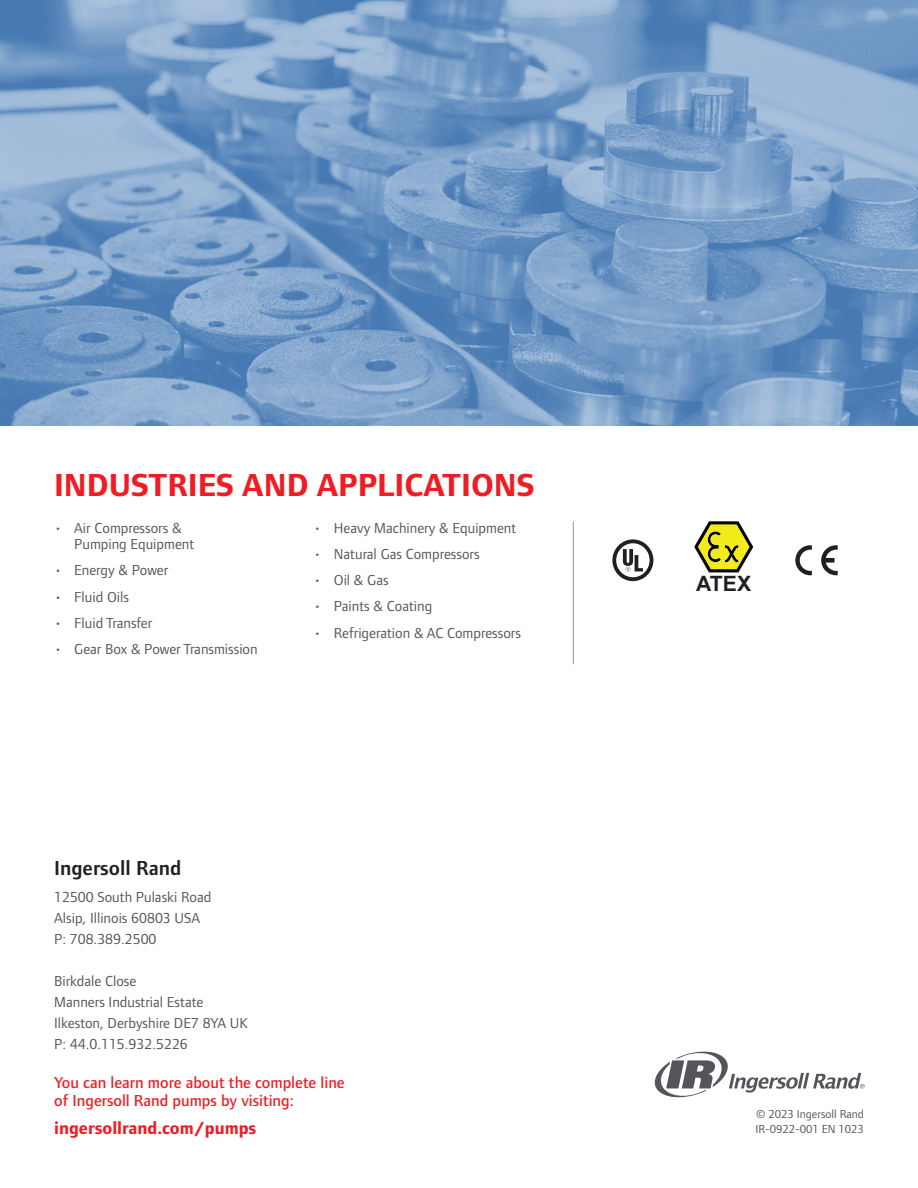
<style>
.page{position:relative;width:918px;height:1188px;background:#fff}
.page>*{position:absolute;margin:0;border:0;box-sizing:border-box;transform-origin:0 0}
.Header_Text{font:700 33px "Foundry Form Sans";color:#ee1d23}
.t1{font:700 21.15px "Arial";color:#231f20}
.t2{font:600 21px "Foundry Form Sans";color:#231f20}
.Locations_Text{font:700 18px "Foundry Form Sans";color:#ee1d23}
.Locations_Text-2{font:500 16.5px/18px "Foundry Form Sans";color:#ee1d23}
.Locations_Text-3{font:15px/16.5px "Foundry Form Sans";color:#555659}
.Paragraph_Style_1{font:12px "Foundry Form Sans";color:#555659}
</style>
<div class="page">
<img style="left:0;top:0;width:918px;height:426px">
<svg style="left:694px;top:521px;width:59px;height:52px"></svg>
<svg style="left:795px;top:545px;width:17px;height:30px"></svg>
<svg style="left:821px;top:545px;width:17px;height:30px"></svg>
<svg style="left:612px;top:539px;width:41px;height:42px"></svg>
<hr style="left:573px;top:521px;width:1px;height:143px;background:#939598">
<svg style="left:655px;top:1052px;width:210px;height:45px"></svg>
<p class="Header_Text" style="left:54px;top:466px;width:482px">INDUSTRIES AND APPLICATIONS</p>
<p class="Locations_Text-3" style="left:74px;top:519px;width:122px;text-indent:-20px">• Air Compressors &amp;<br>Pumping Equipment</p>
<p class="Locations_Text-3" style="left:54px;top:562px;width:116px">• Energy &amp; Power</p>
<p class="Locations_Text-3" style="left:54px;top:588px;width:77px">• Fluid Oils</p>
<p class="Locations_Text-3" style="left:54px;top:615px;width:100px">• Fluid Transfer</p>
<p class="Locations_Text-3" style="left:54px;top:641px;width:205px">• Gear Box &amp; Power Transmission</p>
<p class="Locations_Text-3" style="left:314px;top:519px;width:204px">• Heavy Machinery &amp; Equipment</p>
<p class="Locations_Text-3" style="left:314px;top:546px;width:168px">• Natural Gas Compressors</p>
<p class="Locations_Text-3" style="left:314px;top:572px;width:77px">• Oil &amp; Gas</p>
<p class="Locations_Text-3" style="left:314px;top:598px;width:120px">• Paints &amp; Coating</p>
<p class="Locations_Text-3" style="left:314px;top:624px;width:209px">• Refrigeration &amp; AC Compressors</p>
<h2 class="t2" style="left:54px;top:855px;width:129px">Ingersoll Rand</h2>
<p class="Locations_Text-3" style="left:54px;top:889px;width:159px">12500 South Pulaski Road</p>
<p class="Locations_Text-3" style="left:54px;top:910px;width:147px">Alsip, Illinois 60803 USA</p>
<p class="Locations_Text-3" style="left:54px;top:931px;width:104px">P: 708.389.2500</p>
<p class="Locations_Text-3" style="left:54px;top:973px;width:84px">Birkdale Close</p>
<p class="Locations_Text-3" style="left:54px;top:994px;width:151px">Manners Industrial Estate</p>
<p class="Locations_Text-3" style="left:54px;top:1015px;width:195px">Ilkeston, Derbyshire DE7 8YA UK</p>
<p class="Locations_Text-3" style="left:54px;top:1036px;width:135px">P: 44.0.115.932.5226</p>
<p class="Locations_Text-2" style="left:54px;top:1074px;width:292px">You can learn more about the complete line of Ingersoll Rand pumps by visiting:</p>
<p class="Locations_Text" style="left:54px;top:1117px;width:204px">ingersollrand.com/pumps</p>
<p class="t1" style="left:696px;top:570px;width:56px">ATEX</p>
<p class="Paragraph_Style_1" style="left:756px;top:1107px;width:109px">© 2023 Ingersoll Rand</p>
<p class="Paragraph_Style_1" style="left:756px;top:1122px;width:110px">IR-0922-001 EN 1023</p>
</div>
